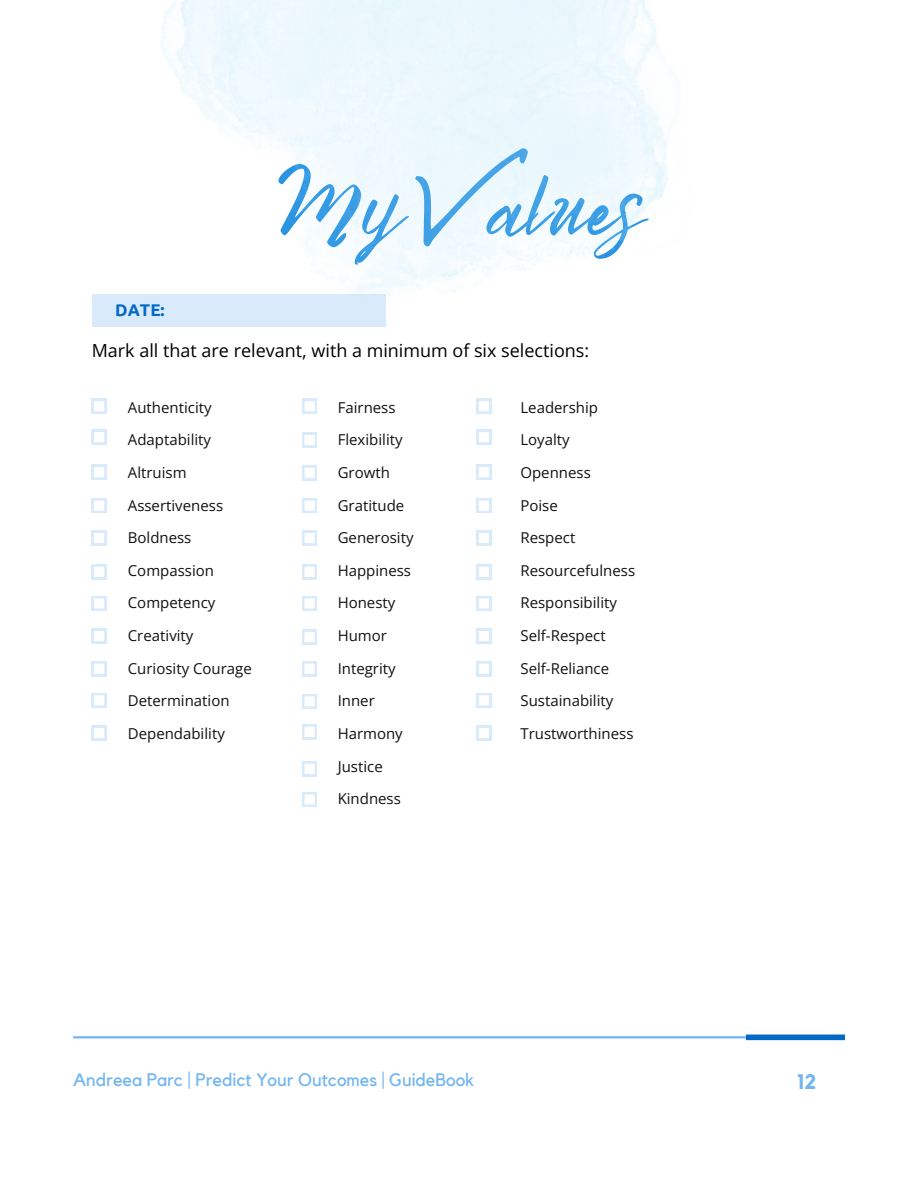
<style>
.page{position:relative;width:918px;height:1188px;background:#fff}
.page>*{position:absolute;margin:0;border:0;box-sizing:border-box;transform-origin:0 0}
.t1{font:96px "Bright Sunshine";color:#2a94e2}
.t2{font:700 21px "Kollektif";color:#73b6f1}
.t3{font:18px "Open Sans";color:#000}
.t4{font:18px "Kollektif";color:#73b6f1}
.t5{font:700 16.95px "Ubuntu";color:#0369c6}
.t6{font:15px/32.7px "Open Sans";color:#111}
</style>
<div class="page">
<div style="left:92px;top:294px;width:293px;height:32px;background:#d9ebfa"></div>
<hr style="left:73px;top:1036px;width:673px;height:2px;background:#73b6f1">
<div style="left:746px;top:1035px;width:99px;height:5px;background:#0369c6"></div>
<svg style="left:92px;top:399px;width:14px;height:15px"></svg>
<svg style="left:92px;top:430px;width:14px;height:15px"></svg>
<svg style="left:92px;top:465px;width:14px;height:14px"></svg>
<svg style="left:92px;top:498px;width:14px;height:15px"></svg>
<svg style="left:92px;top:531px;width:14px;height:14px"></svg>
<svg style="left:92px;top:564px;width:14px;height:15px"></svg>
<svg style="left:92px;top:596px;width:14px;height:15px"></svg>
<svg style="left:92px;top:629px;width:14px;height:14px"></svg>
<svg style="left:92px;top:661px;width:14px;height:15px"></svg>
<svg style="left:92px;top:693px;width:14px;height:15px"></svg>
<svg style="left:92px;top:726px;width:14px;height:14px"></svg>
<svg style="left:302px;top:399px;width:15px;height:15px"></svg>
<svg style="left:302px;top:433px;width:15px;height:14px"></svg>
<svg style="left:302px;top:465px;width:15px;height:15px"></svg>
<svg style="left:302px;top:498px;width:15px;height:15px"></svg>
<svg style="left:302px;top:531px;width:15px;height:14px"></svg>
<svg style="left:302px;top:564px;width:15px;height:15px"></svg>
<svg style="left:302px;top:596px;width:15px;height:15px"></svg>
<svg style="left:302px;top:630px;width:15px;height:14px"></svg>
<svg style="left:302px;top:661px;width:15px;height:15px"></svg>
<svg style="left:302px;top:694px;width:15px;height:15px"></svg>
<svg style="left:302px;top:725px;width:15px;height:14px"></svg>
<svg style="left:302px;top:762px;width:15px;height:14px"></svg>
<svg style="left:302px;top:792px;width:15px;height:15px"></svg>
<svg style="left:477px;top:399px;width:14px;height:15px"></svg>
<svg style="left:477px;top:430px;width:14px;height:15px"></svg>
<svg style="left:477px;top:465px;width:14px;height:14px"></svg>
<svg style="left:477px;top:498px;width:14px;height:15px"></svg>
<svg style="left:477px;top:531px;width:14px;height:14px"></svg>
<svg style="left:477px;top:564px;width:14px;height:15px"></svg>
<svg style="left:477px;top:596px;width:14px;height:15px"></svg>
<svg style="left:477px;top:629px;width:14px;height:14px"></svg>
<svg style="left:477px;top:661px;width:14px;height:15px"></svg>
<svg style="left:477px;top:693px;width:14px;height:15px"></svg>
<svg style="left:477px;top:726px;width:14px;height:14px"></svg>
<p class="t1" style="left:278px;top:130px;width:363px">My Values</p>
<h1 class="t5" style="left:115px;top:300px;width:51px">DATE:</h1>
<h2 class="t3" style="left:92px;top:338px;width:499px">Mark all that are relevant, with a minimum of six selections:</h2>
<h3 class="t6" style="left:128px;top:391px;width:125px">Authenticity<br>Adaptability<br>Altruism<br>Assertiveness<br>Boldness<br>Compassion<br>Competency<br>Creativity<br>Curiosity Courage<br>Determination<br>Dependability</h3>
<p class="t6" style="left:338px;top:391px;width:77px">Fairness<br>Flexibility<br>Growth<br>Gratitude<br>Generosity<br>Happiness<br>Honesty</p>
<p class="t6" style="left:338px;top:619px;width:51px">Humor</p>
<p class="t6" style="left:338px;top:652px;width:60px">Integrity</p>
<p class="t6" style="left:338px;top:684px;width:67px">Inner<br>Harmony<br>Justice</p>
<p class="t6" style="left:338px;top:782px;width:65px">Kindness</p>
<p class="t6" style="left:520px;top:391px;width:79px">Leadership<br>Loyalty<br>Openness</p>
<p class="t6" style="left:520px;top:488px;width:39px">Poise</p>
<p class="t6" style="left:520px;top:521px;width:116px">Respect<br>Resourcefulness<br>Responsibility<br>Self-Respect<br>Self-Reliance<br>Sustainability<br>Trustworthiness</p>
<p class="t4" style="left:73px;top:1072px;width:403px">Andreea Parc | Predict Your Outcomes | GuideBook</p>
<h3 class="t2" style="left:797px;top:1072px;width:21px">12</h3>
</div>
